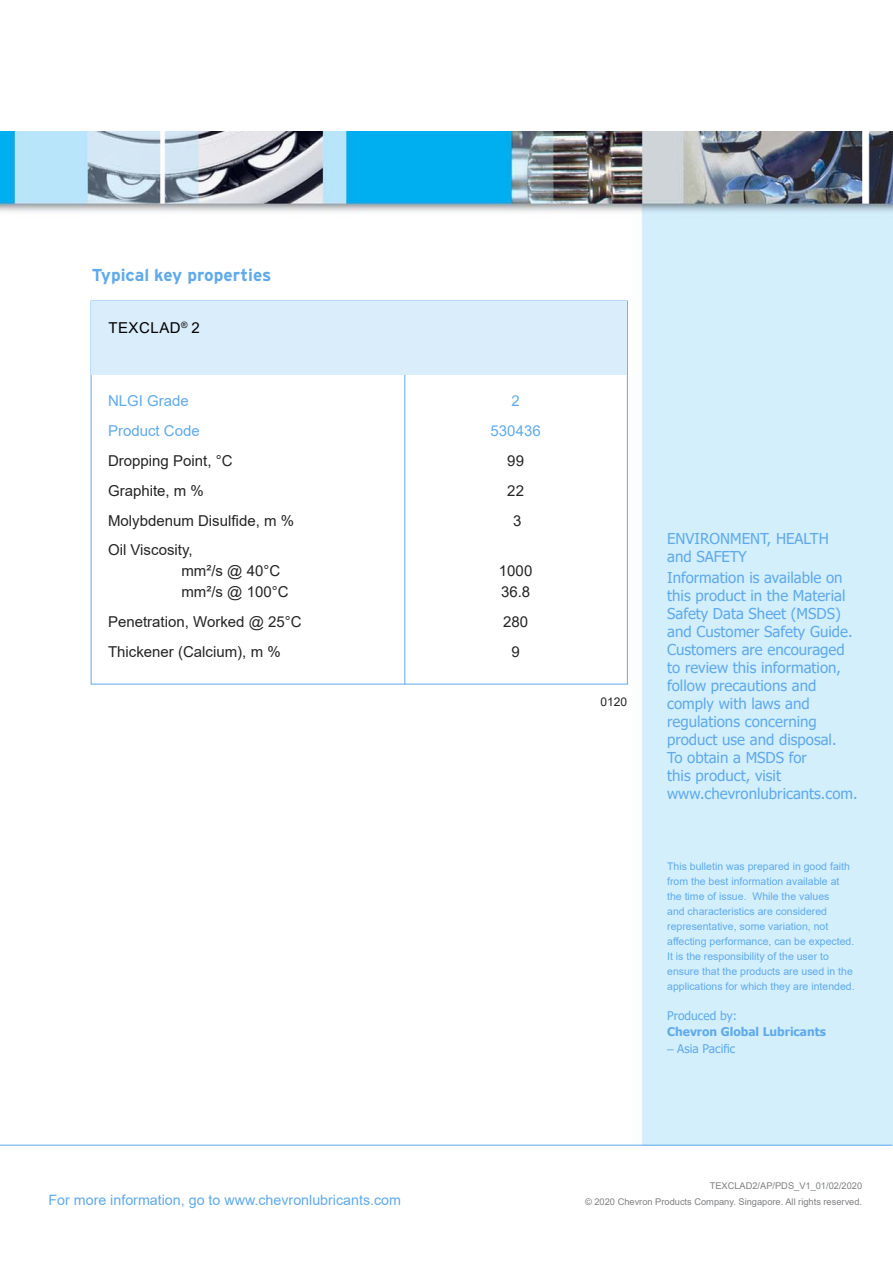
<style>
.page{position:relative;width:893px;height:1263px;background:#fff}
.page>*{position:absolute;margin:0;border:0;box-sizing:border-box;transform-origin:0 0}
.t1{font:700 17.25px "Interstate";color:#60aaeb}
.t2{font:15px/18px "Tahoma";color:#60aaeb}
.t3{font:15px/30px "Arial";color:#262424}
.t4{font:15px/30px "Arial";color:#60aaeb}
.t5{font:15px "Arial";letter-spacing:.035em;color:#000}
.t6{font:14.25px "Arial";color:#60aaeb}
.t7{font:12px "Tahoma";color:#60aaeb}
.t8{font:700 12px "Tahoma";color:#60aaeb}
.t9{font:12px "Arial";color:#262424}
.t10{font:10.5px/15px "Arial";color:#60aaeb}
.t11{font:9.3px/15.6px "Arial";color:#7f8083;text-align:right}
.s1{font-family:"Arial"}
</style>
<div class="page">
<img style="left:0;top:132px;width:892px;height:1013px">
<hr style="left:404px;top:302px;width:1px;height:382px;background:#60aaeb">
<hr style="left:0;top:1145px;width:892px;height:1px;background:#60aaeb">
<div style="left:92px;top:301px;width:534px;height:74px;background:#daedfb"></div>
<p class="t1" style="left:92px;top:265px;width:181px">Typical key properties</p>
<p class="t5" style="left:108px;top:317px;width:93px">TEXCLAD<sup>®</sup> 2</p>
<p class="t4" style="left:108px;top:385px;width:93px">NLGI Grade<br>Product Code</p>
<p class="t4" style="left:490px;top:385px;width:52px;text-align:center">2<br>530436</p>
<p class="t3" style="left:507px;top:445px;width:18px;text-align:center">99<br>22<br>3</p>
<p class="t3" style="left:499px;top:560px;width:35px;line-height:21px">1000<br>36.8</p>
<p class="t3" style="left:503px;top:607px;width:27px;text-align:center">280<br>9</p>
<p class="t3" style="left:108px;top:445px;width:187px">Dropping Point, °C<br>Graphite, m %<br>Molybdenum Disulfide, m %</p>
<p class="t3" style="left:108px;top:535px;width:86px">Oil Viscosity,</p>
<p class="t3" style="left:181px;top:560px;width:109px;line-height:21px">mm²/s @ 40°C mm²/s @ 100°C</p>
<p class="t3" style="left:108px;top:607px;width:195px">Penetration, Worked @ 25°C</p>
<p class="t3" style="left:108px;top:636px;width:174px">Thickener (Calcium), m %</p>
<p class="t9" style="left:600px;top:694px;width:28px">0120</p>
<p class="t2" style="left:667px;top:530px;width:163px">ENVIRONMENT, HEALTH and SAFETY</p>
<p class="t2" style="left:667px;top:569px;width:192px">Information is available on this product in the Material<br>Safety Data Sheet (MSDS) and Customer Safety Guide.<br>Customers are encouraged to review this information, follow precautions and comply with laws and regulations concerning product use and disposal.<br>To obtain a MSDS for<br>this product, visit www.chevronlubricants.com.</p>
<p class="t10" style="left:667px;top:859px;width:189px">This bulletin was prepared in good faith from the best information available at the time of issue. While the values<br>and characteristics are considered representative, some variation, not affecting performance, can be expected.<br>It is the responsibility of the user to ensure that the products are used in the applications for which they are intended.</p>
<p class="t7" style="left:667px;top:1007px;width:71px">Produced by:</p>
<p class="t8" style="left:667px;top:1023px;width:160px">Chevron Global Lubricants</p>
<p class="t7" style="left:667px;top:1040px;width:70px"><span class="s1">–</span> Asia Pacific</p>
<p class="t6" style="left:48px;top:1190px;width:354px">For more information, go to www.chevronlubricants.com</p>
<p class="t11" style="left:585px;top:1178px;width:278px">TEXCLAD2/AP/PDS_V1_01/02/2020<br>© 2020 Chevron Products Company. Singapore. All rights reserved.</p>
</div>
